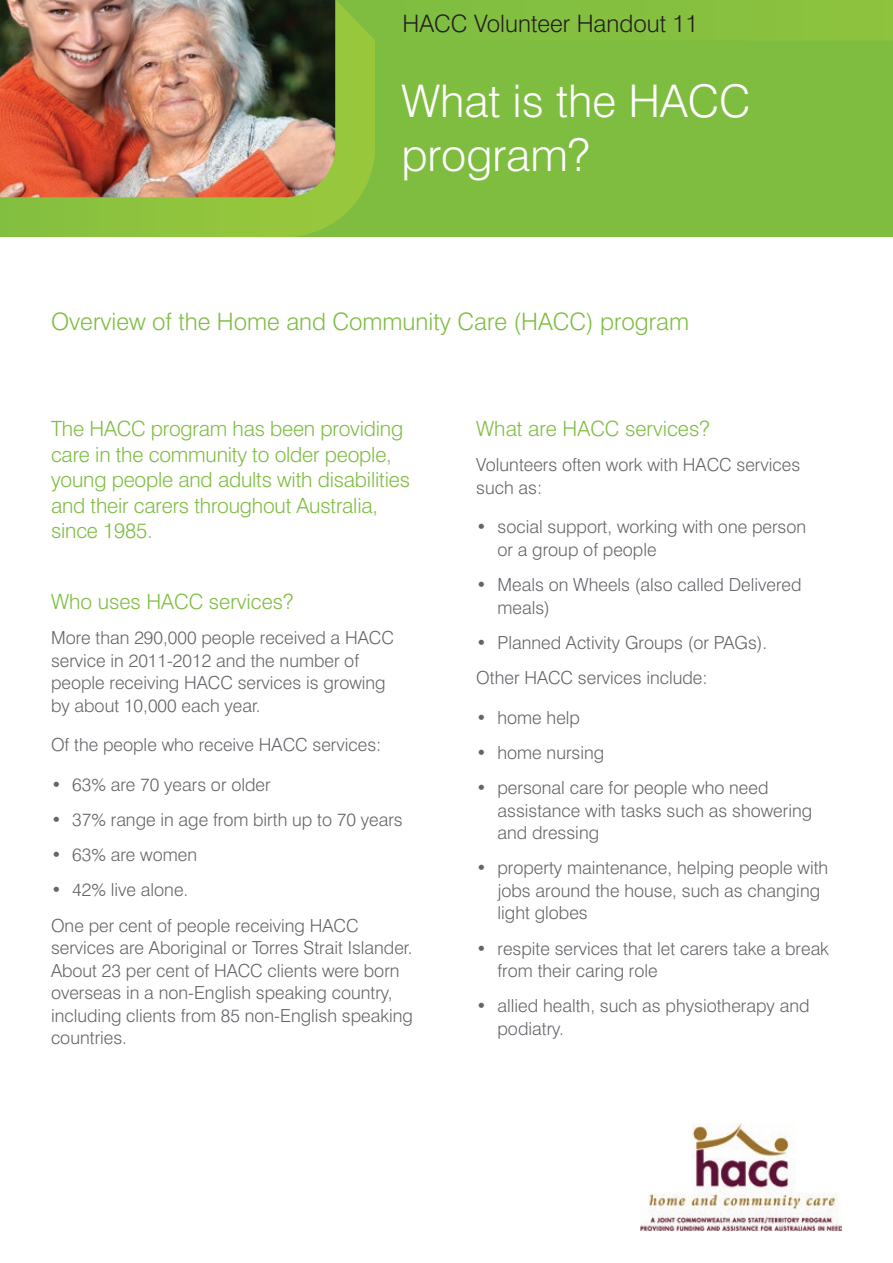
<style>
.page{position:relative;width:893px;height:1263px;background:#fff}
.page>*{position:absolute;margin:0;border:0;box-sizing:border-box;transform-origin:0 0}
.masthead_header{font:300 45px/54px "Swiss 721 BT";color:#fff}
.head_1{font:300 24px "Swiss 721 BT";color:#7fbd41}
.head_0{font:300 24px "Swiss 721 BT";color:#231f20}
.intro_para{font:300 21px/25.5px "Swiss 721 BT";letter-spacing:-.01em;color:#7fbd41}
.head_2{font:300 21px "Swiss 721 BT";color:#7fbd41}
.copy{font:300 18px/22.5px "Swiss 721 BT";color:#646569}
</style>
<div class="page">
<div style="left:375px;top:41px;width:518px;height:196px;background:#7fbd41"></div>
<img style="left:0;top:0;width:375px;height:237px">
<div style="left:336px;top:0;width:557px;height:41px;background:#85bf40"></div>
<img style="left:640px;top:1123px;width:202px;height:107px">
<p class="head_0" style="left:403px;top:9px;width:297px">HACC Volunteer Handout 11</p>
<p class="masthead_header" style="left:401px;top:74px;width:351px">What is the HACC program?</p>
<p class="head_1" style="left:51px;top:307px;width:639px">Overview of the Home and Community Care (HACC) program</p>
<p class="intro_para" style="left:51px;top:416px;width:361px">The HACC program has been providing care in the community to older people, young people and adults with disabilities and their carers throughout Australia, since 1985.</p>
<p class="head_2" style="left:51px;top:589px;width:244px">Who uses HACC services?</p>
<p class="copy" style="left:51px;top:626px;width:344px">More than 290,000 people received a HACC service in 2011-2012 and the number of people receiving HACC services is growing by about 10,000 each year.</p>
<p class="copy" style="left:51px;top:733px;width:332px">Of the people who receive HACC services:</p>
<p class="copy" style="left:51px;top:773px;width:221px">• 63% are 70 years or older</p>
<p class="copy" style="left:51px;top:808px;width:353px">• 37% range in age from birth up to 70 years</p>
<p class="copy" style="left:51px;top:843px;width:148px">• 63% are women</p>
<p class="copy" style="left:51px;top:879px;width:139px">• 42% live alone.</p>
<p class="copy" style="left:51px;top:914px;width:363px">One per cent of people receiving HACC services are Aboriginal or Torres Strait Islander.<br>About 23 per cent of HACC clients were born overseas in a non-English speaking country, including clients from 85 non-English speaking countries.</p>
<p class="head_2" style="left:476px;top:416px;width:235px">What are HACC services?</p>
<p class="copy" style="left:476px;top:453px;width:325px">Volunteers often work with HACC services such as:</p>
<p class="copy" style="left:497px;top:515px;width:310px;text-indent:-21px">• social support, working with one person or a group of people</p>
<p class="copy" style="left:497px;top:573px;width:306px;text-indent:-21px">• Meals on Wheels (also called Delivered meals)</p>
<p class="copy" style="left:476px;top:631px;width:293px">• Planned Activity Groups (or PAGs).</p>
<p class="copy" style="left:476px;top:666px;width:233px">Other HACC services include:</p>
<p class="copy" style="left:476px;top:706px;width:105px">• home help</p>
<p class="copy" style="left:476px;top:741px;width:130px">• home nursing</p>
<p class="copy" style="left:497px;top:776px;width:316px;text-indent:-21px">• personal care for people who need assistance with tasks such as showering and dressing</p>
<p class="copy" style="left:497px;top:857px;width:332px;text-indent:-21px">• property maintenance, helping people with jobs around the house, such as changing light globes</p>
<p class="copy" style="left:497px;top:937px;width:333px;text-indent:-21px">• respite services that let carers take a break from their caring role</p>
<p class="copy" style="left:497px;top:995px;width:313px;text-indent:-21px">• allied health, such as physiotherapy and podiatry.</p>
</div>
